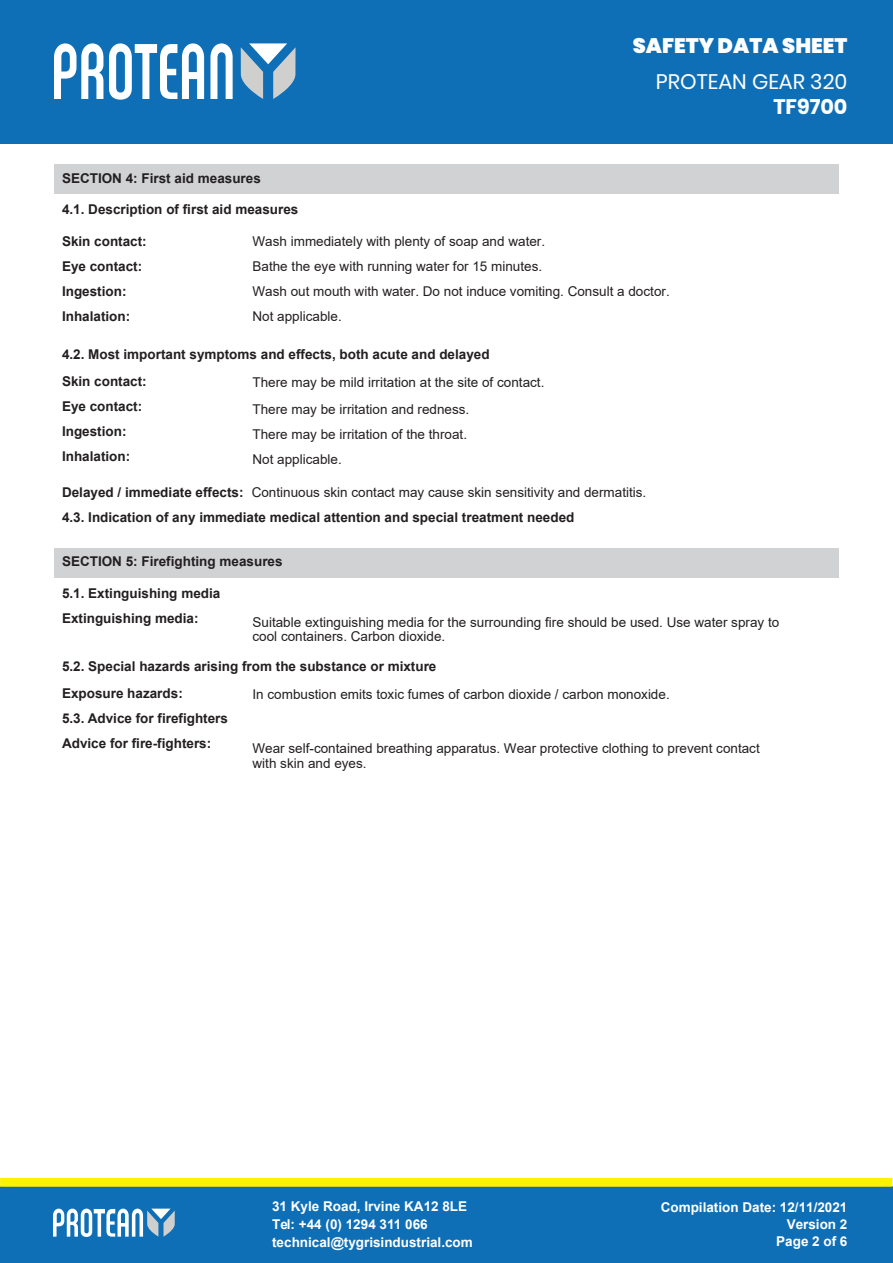
<style>
.page{position:relative;width:893px;height:1263px;background:#fff}
.page>*{position:absolute;margin:0;border:0;box-sizing:border-box;transform-origin:0 0}
.t1{font:900 21px "Poppins";color:#fff}
.t2{font:21px "Poppins";color:#fff}
.t3{font:700 21px "Poppins";color:#fff}
.t4{font:700 13.5px/25.2px "Arial";color:#231f20}
.t5{font:13.5px/25.2px "Arial";color:#231f20}
.t6{font:700 13.5px/18px "Arial";color:#fff}
.s1{font-weight:400}
.s2{font-style:inherit}
</style>
<div class="page">
<div style="left:54px;top:548px;width:784px;height:29px;background:#d1d2d4"></div>
<div style="left:54px;top:164px;width:784px;height:29px;background:#d1d2d4"></div>
<div style="left:0;top:1186px;width:893px;height:77px;background:#0f6fb6"></div>
<svg style="left:53px;top:1208px;width:122px;height:29px"></svg>
<svg style="left:0;top:1178px;width:892px;height:9px;background:#f8ed05"></svg>
<div style="left:0;top:0;width:893px;height:143px;background:#0f6fb6"></div>
<svg style="left:241px;top:43px;width:55px;height:56px"></svg>
<svg style="left:54px;top:43px;width:49px;height:56px"></svg>
<svg style="left:210px;top:43px;width:23px;height:56px"></svg>
<svg style="left:109px;top:43px;width:95px;height:57px"></svg>
<h1 class="t1" style="left:633px;top:34px;width:216px">SAFETY DATA SHEET</h1>
<h1 class="t2" style="left:656px;top:69px;width:193px">PROTEAN GEAR 320</h1>
<h1 class="t3" style="left:773px;top:94px;width:76px">TF9700</h1>
<p class="t4" style="left:62px;top:166px;width:200px">SECTION 4: First aid measures</p>
<p class="t4" style="left:62px;top:197px;width:238px">4.1. Description of first aid measures</p>
<p class="t4" style="left:62px;top:229px;width:86px">Skin contact:<br>Eye contact:<br>Ingestion:<br>Inhalation:</p>
<p class="t5" style="left:253px;top:228px;width:419px">Wash immediately with plenty of soap and water.<br>Bathe the eye with running water for 15 minutes.<br>Wash out mouth with water. Do not induce vomiting. Consult a doctor.<br>Not applicable.</p>
<p class="t4" style="left:62px;top:341px;width:429px;line-height:27px">4.2. Most important symptoms and effects, both acute and delayed<br>Skin contact:</p>
<p class="t5" style="left:253px;top:369px;width:293px">There may be mild irritation at the site of contact.</p>
<p class="t4" style="left:62px;top:393px;width:82px">Eye contact:<br>Ingestion:<br>Inhalation:</p>
<p class="t5" style="left:253px;top:396px;width:218px">There may be irritation and redness.<br>There may be irritation of the throat.<br>Not applicable.</p>
<p class="t4" style="left:62px;top:480px;width:586px">Delayed / immediate effects: <span class="s1">Continuous skin contact may cause skin sensitivity and dermatitis.<br></span>4.3. Indication of any immediate medical attention and special treatment needed</p>
<p class="t4" style="left:62px;top:549px;width:222px">SECTION 5: Firefighting measures</p>
<p class="t4" style="left:62px;top:580px;width:160px">5.1. Extinguishing media<br>Extinguishing media:</p>
<p class="t5" style="left:253px;top:614px;width:528px;line-height:14.9px">Suitable extinguishing media for the surrounding fire should be used. Use water spray to cool containers. Carbon dioxide.</p>
<p class="t4" style="left:62px;top:653px;width:376px;line-height:27px">5.2. Special hazards arising from the substance or mixture<br>Exposure hazards:</p>
<p class="t4" style="left:62px;top:706px;width:167px">5.3. Advice for firefighters<br>Advice for fire-fighters:</p>
<p class="t5" style="left:253px;top:681px;width:419px">In combustion emits toxic fumes of carbon dioxide / carbon monoxide.</p>
<p class="t5" style="left:253px;top:741px;width:509px;line-height:14.9px">Wear self-contained breathing apparatus. Wear protective clothing to prevent contact with skin and eyes.</p>
<p class="t6" style="left:272px;top:1197px;width:202px">31 Kyle Road, Irvine KA12 8LE<br>Tel: +44 (0) 1294 311 066 technical@tygrisindustrial.com</p>
<p class="t6" style="left:661px;top:1199px;width:188px;line-height:17px;text-align:right">Compilation Date: 12/11/2021<br>Version 2<br>Page <span class="s2">2</span> of 6</p>
</div>
